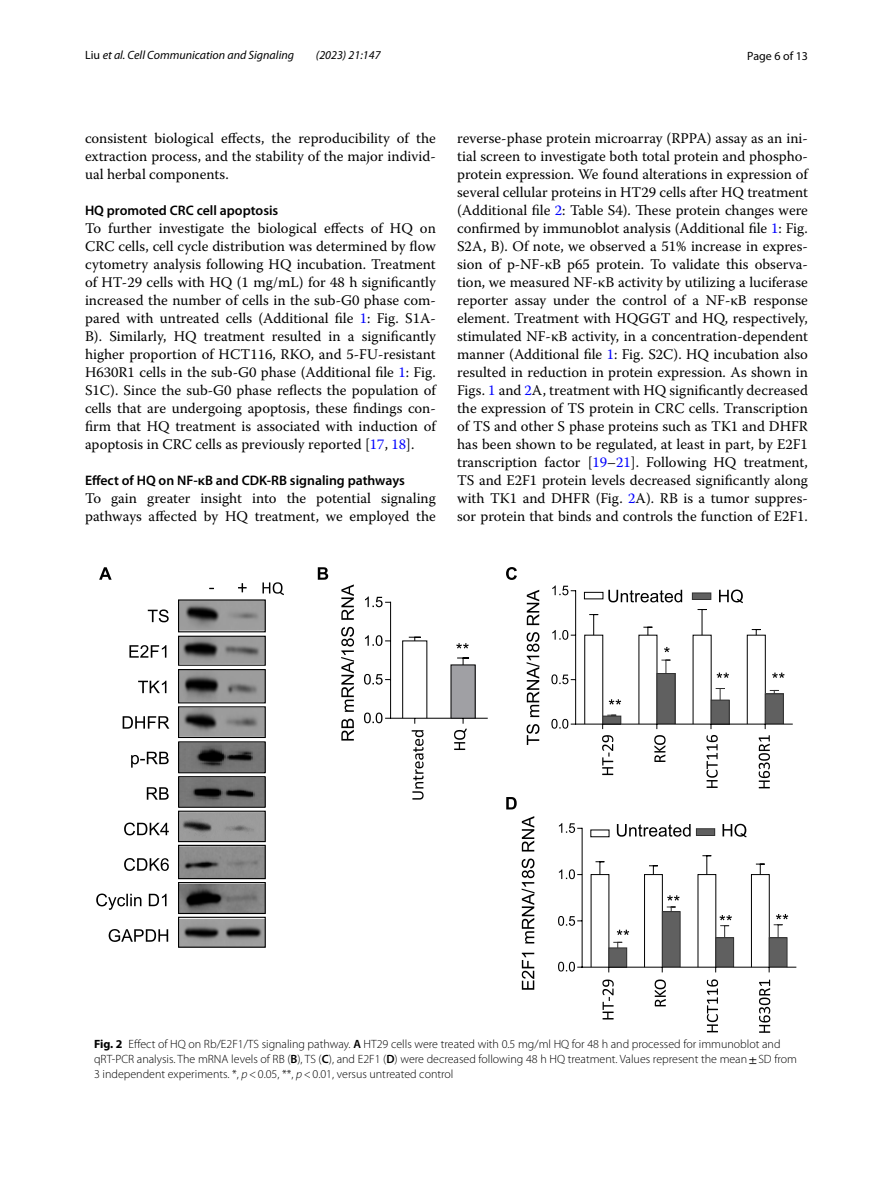
<style>
.page{position:relative;width:893px;height:1187px;background:#fff}
.page>*{position:absolute;margin:0;border:0;box-sizing:border-box;transform-origin:0 0}
.t1{font:14.7px/18px "Warnock Pro";color:#000;text-align:justify}
.t2{font:600 13.8px "Myriad Pro";color:#000}
.t3{font:300 12px/15px "Myriad Pro";color:#000}
.t4{font:italic 12px "Myriad Pro";color:#000}
.t5{font:12px "Myriad Pro";color:#000}
.s1{font-style:normal}
.s2{color:#00f}
.s3{font-weight:700}
.s4{font-weight:600}
.s5{font-family:"STIX";font-weight:400}
.s6{font-style:italic}
</style>
<div class="page">
<svg style="left:595px;top:861px;width:10px;height:14px"></svg>
<div style="left:644px;top:874px;width:19px;height:93px;border:1px solid #000"></div>
<svg style="left:648px;top:865px;width:11px;height:10px"></svg>
<svg style="left:701px;top:855px;width:11px;height:20px"></svg>
<div style="left:751px;top:874px;width:19px;height:93px;border:1px solid #000"></div>
<svg style="left:755px;top:863px;width:11px;height:12px"></svg>
<div style="left:609px;top:947px;width:18px;height:20px;background:#606060"></div>
<div style="left:608px;top:947px;width:19px;height:20px;border:1px solid #323232"></div>
<svg style="left:612px;top:941px;width:11px;height:7px"></svg>
<div style="left:662px;top:911px;width:18px;height:56px;background:#606060"></div>
<div style="left:662px;top:911px;width:19px;height:56px;border:1px solid #323232"></div>
<svg style="left:666px;top:906px;width:10px;height:6px"></svg>
<div style="left:716px;top:937px;width:18px;height:30px;background:#606060"></div>
<div style="left:715px;top:937px;width:19px;height:30px;border:1px solid #323232"></div>
<div style="left:769px;top:937px;width:18px;height:30px;background:#606060"></div>
<div style="left:769px;top:937px;width:18px;height:30px;border:1px solid #323232"></div>
<hr style="left:582px;top:966px;width:214px;height:1px;background:#000">
<hr style="left:582px;top:827px;width:1px;height:140px;background:#000">
<div style="left:402px;top:640px;width:25px;height:78px;border:1px solid #000"></div>
<svg style="left:408px;top:636px;width:14px;height:6px"></svg>
<hr style="left:390px;top:601px;width:1px;height:117px;background:#000">
<svg style="left:365px;top:635px;width:26px;height:11px"></svg>
<svg style="left:365px;top:596px;width:26px;height:11px"></svg>
<svg style="left:99px;top:567px;width:13px;height:12px"></svg>
<svg style="left:318px;top:567px;width:10px;height:12px"></svg>
<svg style="left:506px;top:567px;width:11px;height:13px"></svg>
<svg style="left:506px;top:797px;width:11px;height:12px"></svg>
<svg style="left:341px;top:584px;width:13px;height:156px"></svg>
<svg style="left:456px;top:643px;width:13px;height:5px"></svg>
<svg style="left:522px;top:816px;width:12px;height:173px"></svg>
<svg style="left:667px;top:895px;width:13px;height:5px"></svg>
<svg style="left:719px;top:915px;width:13px;height:23px"></svg>
<svg style="left:617px;top:929px;width:12px;height:5px"></svg>
<svg style="left:773px;top:914px;width:15px;height:24px"></svg>
<svg style="left:588px;top:614px;width:11px;height:22px"></svg>
<div style="left:747px;top:634px;width:19px;height:90px;border:1px solid #000"></div>
<svg style="left:751px;top:629px;width:11px;height:7px"></svg>
<div style="left:603px;top:716px;width:18px;height:8px;background:#606060"></div>
<div style="left:602px;top:715px;width:19px;height:9px;border:1px solid #323232"></div>
<svg style="left:606px;top:714px;width:11px;height:3px"></svg>
<div style="left:657px;top:673px;width:18px;height:51px;background:#606060"></div>
<div style="left:656px;top:673px;width:19px;height:51px;border:1px solid #323232"></div>
<svg style="left:661px;top:659px;width:10px;height:15px"></svg>
<div style="left:711px;top:700px;width:18px;height:24px;background:#606060"></div>
<div style="left:711px;top:699px;width:19px;height:25px;border:1px solid #323232"></div>
<svg style="left:715px;top:688px;width:10px;height:13px"></svg>
<div style="left:765px;top:693px;width:18px;height:31px;background:#606060"></div>
<div style="left:765px;top:693px;width:19px;height:31px;border:1px solid #323232"></div>
<svg style="left:769px;top:689px;width:11px;height:5px"></svg>
<hr style="left:575px;top:723px;width:218px;height:1px;background:#000">
<hr style="left:575px;top:590px;width:1px;height:134px;background:#000">
<svg style="left:551px;top:718px;width:25px;height:10px"></svg>
<svg style="left:551px;top:674px;width:25px;height:10px"></svg>
<svg style="left:552px;top:630px;width:24px;height:9px"></svg>
<svg style="left:552px;top:585px;width:24px;height:10px"></svg>
<div style="left:584px;top:592px;width:19px;height:7px;border:1px solid #000"></div>
<svg style="left:527px;top:590px;width:12px;height:155px"></svg>
<svg style="left:664px;top:647px;width:6px;height:5px"></svg>
<svg style="left:717px;top:672px;width:67px;height:6px"></svg>
<svg style="left:609px;top:699px;width:12px;height:5px"></svg>
<svg style="left:608px;top:589px;width:135px;height:47px"></svg>
<svg style="left:617px;top:823px;width:130px;height:14px"></svg>
<svg style="left:364px;top:657px;width:124px;height:142px"></svg>
<svg style="left:602px;top:735px;width:11px;height:40px"></svg>
<svg style="left:654px;top:735px;width:12px;height:27px"></svg>
<svg style="left:706px;top:735px;width:12px;height:52px"></svg>
<svg style="left:759px;top:735px;width:11px;height:53px"></svg>
<svg style="left:602px;top:979px;width:12px;height:40px"></svg>
<svg style="left:655px;top:979px;width:11px;height:27px"></svg>
<svg style="left:707px;top:979px;width:11px;height:53px"></svg>
<svg style="left:759px;top:979px;width:11px;height:53px"></svg>
<svg style="left:178px;top:582px;width:106px;height:366px"></svg>
<svg style="left:148px;top:609px;width:21px;height:13px"></svg>
<svg style="left:129px;top:645px;width:37px;height:12px"></svg>
<svg style="left:138px;top:680px;width:28px;height:13px"></svg>
<svg style="left:123px;top:716px;width:46px;height:12px"></svg>
<svg style="left:131px;top:751px;width:38px;height:16px"></svg>
<svg style="left:147px;top:787px;width:22px;height:12px"></svg>
<svg style="left:124px;top:822px;width:45px;height:13px"></svg>
<svg style="left:124px;top:858px;width:45px;height:12px"></svg>
<svg style="left:96px;top:893px;width:70px;height:16px"></svg>
<svg style="left:109px;top:929px;width:59px;height:12px"></svg>
<svg style="left:558px;top:961px;width:24px;height:10px"></svg>
<svg style="left:558px;top:915px;width:24px;height:10px"></svg>
<svg style="left:559px;top:869px;width:23px;height:10px"></svg>
<svg style="left:559px;top:823px;width:23px;height:9px"></svg>
<p class="t4" style="left:85px;top:48px;width:211px"><span class="s1">Liu</span> et al. Cell Communication and Signaling</p>
<p class="t4" style="left:316px;top:48px;width:66px">(2023) 21:147</p>
<p class="t5" style="left:747px;top:48px;width:62px">Page 6 of 13</p>
<p class="t1" style="left:85px;top:128px;width:352px">consistent biological effects, the reproducibility of the extraction process, and the stability of the major individ&shy;ual herbal components.</p>
<p class="t2" style="left:85px;top:201px;width:195px">HQ promoted CRC cell apoptosis</p>
<p class="t1" style="left:85px;top:218px;width:352px">To further investigate the biological effects of HQ on CRC cells, cell cycle distribution was determined by flow cytometry analysis following HQ incubation. Treatment of HT-29 cells with HQ (1 mg/mL) for 48 h significantly increased the number of cells in the sub-G0 phase com&shy;pared with untreated cells (Additional file <span class="s2">1</span>: Fig. S1A-B). Similarly, HQ treatment resulted in a significantly higher proportion of HCT116, RKO, and 5-FU-resistant H630R1 cells in the sub-G0 phase (Additional file <span class="s2">1</span>: Fig.<br>S1C). Since the sub-G0 phase reflects the population of cells that are undergoing apoptosis, these findings con&shy;firm that HQ treatment is associated with induction of apoptosis in CRC cells as previously reported [<span class="s2">17</span>, <span class="s2">18</span>].</p>
<p class="t2" style="left:85px;top:471px;width:321px">Effect of HQ on NF‑κB and CDK‑RB signaling pathways</p>
<p class="t1" style="left:85px;top:488px;width:352px">To gain greater insight into the potential signaling pathways affected by HQ treatment, we employed the</p>
<p class="t1" style="left:457px;top:128px;width:352px">reverse-phase protein microarray (RPPA) assay as an ini&shy;tial screen to investigate both total protein and phospho&shy;protein expression. We found alterations in expression of several cellular proteins in HT29 cells after HQ treatment (Additional file <span class="s2">2</span>: Table S4). These protein changes were confirmed by immunoblot analysis (Additional file <span class="s2">1</span>: Fig.<br>S2A, B). Of note, we observed a 51% increase in expres&shy;sion of p-NF-κB p65 protein. To validate this observa&shy;tion, we measured NF-κB activity by utilizing a luciferase reporter assay under the control of a NF-κB response element. Treatment with HQGGT and HQ, respectively, stimulated NF-κB activity, in a concentration-dependent manner (Additional file <span class="s2">1</span>: Fig. S2C). HQ incubation also resulted in reduction in protein expression. As shown in Figs. <span class="s2">1</span> and <span class="s2">2</span>A, treatment with HQ significantly decreased the expression of TS protein in CRC cells. Transcription of TS and other S phase proteins such as TK1 and DHFR has been shown to be regulated, at least in part, by E2F1 transcription factor [<span class="s2">19</span>–<span class="s2">21</span>]. Following HQ treatment, TS and E2F1 protein levels decreased significantly along with TK1 and DHFR (Fig. <span class="s2">2</span>A). RB is a tumor suppres&shy;sor protein that binds and controls the function of E2F1.</p>
<p class="t3" style="left:94px;top:1036px;width:705px"><span class="s3">Fig. 2</span> Effect of HQ on Rb/E2F1/TS signaling pathway. <span class="s4">A</span> HT29 cells were treated with 0.5 mg/ml HQ for 48 h and processed for immunoblot and qRT-PCR analysis. The mRNA levels of RB (<span class="s4">B</span>), TS (<span class="s4">C</span>), and E2F1 (<span class="s4">D</span>) were decreased following 48 h HQ treatment. Values represent the mean<span class="s5">±</span>SD from<br>3 independent experiments. *, <span class="s6">p</span>&lt;0.05, **, <span class="s6">p</span>&lt;0.01, versus untreated control</p>
</div>
